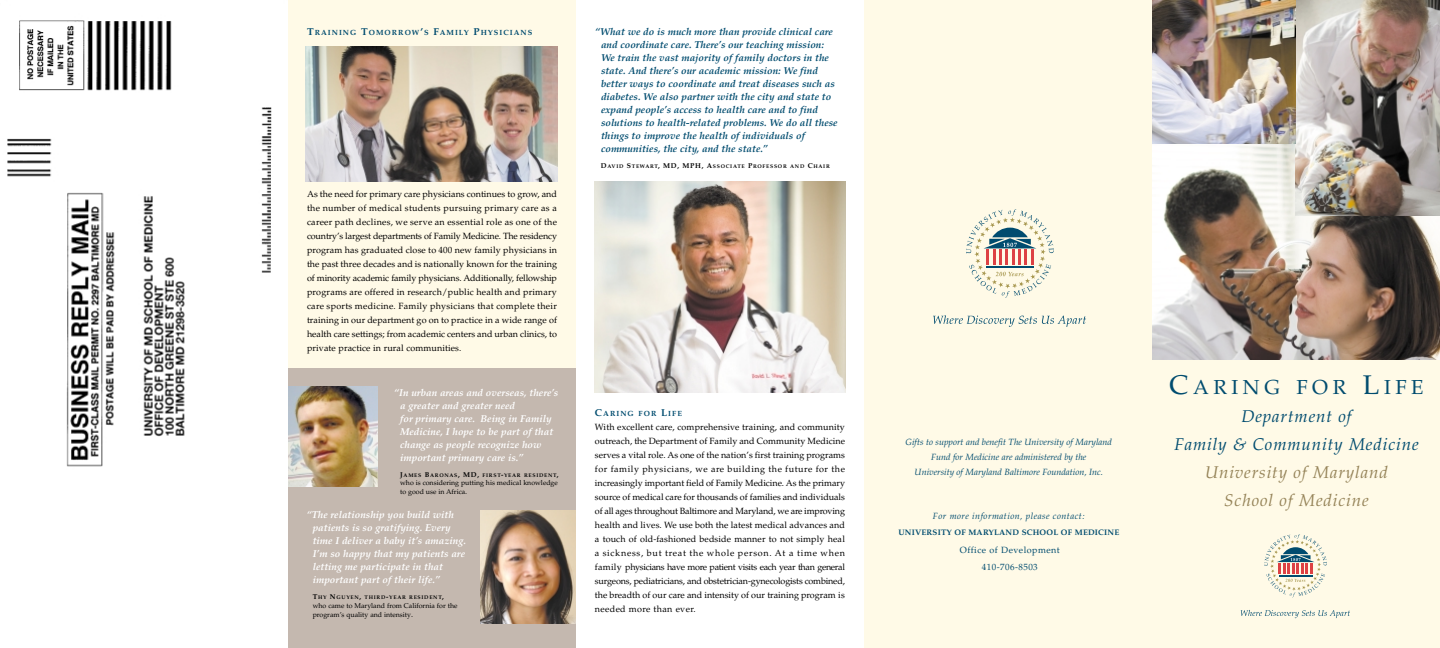
<style>
.page{position:relative;width:1440px;height:648px;background:#fff}
.page>*{position:absolute;margin:0;border:0;box-sizing:border-box;transform-origin:0 0}
.t1{font:20.2px "Palatino";letter-spacing:.225em;color:#004c6f}
.t2{font:italic 17px/28px "Palatino";letter-spacing:.05em;color:#004c6f;text-align:center}
.t3{font:italic 17px/28px "Palatino";letter-spacing:.05em;color:#958358;text-align:center}
.t4{font:italic 700 10px/13px "Palatino";color:#004c6f}
.t5{font:italic 700 10px/13px "Palatino";color:#fff}
.t6{font:9px/14px "Palatino";letter-spacing:.01em;color:#000;text-align:justify}
.t7{font:italic 9px/15px "Palatino";color:#004c6f;text-align:center}
.t8{font:italic 9px "Palatino";letter-spacing:.05em;color:#004c6f}
.t9{font:9px/17px "Palatino";letter-spacing:.05em;color:#004c6f;text-align:center}
.t10{font:700 8px "Palatino";letter-spacing:.025em;color:#004c6f}
.t11{font:700 7.5px "Palatino";letter-spacing:.135em;color:#004c6f}
.t12{font:7px/9.2px "Palatino";color:#000}
.t13{font:700 5.2px "Palatino";letter-spacing:.135em;color:#000}
.s1{font-size:10px}
.s2{font-size:7px}
.s3{font-size:8px}
.s4{font-size:27px}
</style>
<div class="page">
<div style="left:864px;top:0;width:576px;height:648px;background:#fffae7"></div>
<svg style="left:966px;top:209px;width:88px;height:89px"></svg>
<svg style="left:933px;top:315px;width:153px;height:12px"></svg>
<div style="left:288px;top:0;width:288px;height:368px;background:#fffae7"></div>
<svg style="left:1264px;top:534px;width:63px;height:63px"></svg>
<svg style="left:1241px;top:610px;width:109px;height:8px"></svg>
<img style="left:1152px;top:144px;width:288px;height:216px">
<img style="left:1295px;top:0;width:145px;height:216px">
<img style="left:1152px;top:0;width:143px;height:144px">
<img style="left:7px;top:20px;width:265px;height:447px">
<img style="left:306px;top:47px;width:252px;height:135px">
<div style="left:288px;top:368px;width:288px;height:280px;background:#c4b8af"></div>
<img style="left:480px;top:510px;width:96px;height:113px">
<img style="left:288px;top:386px;width:90px;height:101px">
<img style="left:594px;top:181px;width:252px;height:212px">
<p class="t11" style="left:307px;top:30px;width:227px"><span class="s1">T</span>RAINING <span class="s1">T</span>OMORROW<span class="s1">’</span>S <span class="s1">F</span>AMILY <span class="s1">P</span>HYSICIANS</p>
<p class="t6" style="left:307px;top:188px;width:252px">As the need for primary care physicians continues to grow, and the number of medical students pursuing primary care as a career path declines, we serve an essential role as one of the country’s largest departments of Family Medicine. The residency program has graduated close to 400 new family physicians in the past three decades and is nationally known for the training of minority academic family physicians. Additionally, fellowship programs are offered in research/public health and primary care sports medicine. Family physicians that complete their training in our department go on to practice in a wide range of health care settings; from academic centers and urban clinics, to private practice in rural communities.</p>
<p class="t5" style="left:400px;top:387px;width:160px;text-indent:-6px">“In urban areas and overseas, there’s a greater and greater need<br>for primary care. Being in Family<br>Medicine, I hope to be part of that change as people recognize how important primary care is.”</p>
<p class="t13" style="left:400px;top:473px;width:160px"><span class="s2">J</span>AMES <span class="s2">B</span>ARONAS<span class="s2">, MD,</span> FIRST<span class="s2">-</span>YEAR RESIDENT<span class="s2">,</span></p>
<p class="t12" style="left:400px;top:479px;width:159px">who is considering putting his medical knowledge to good use in Africa<span class="s3">.</span></p>
<p class="t5" style="left:313px;top:509px;width:155px;text-indent:-6px">“The relationship you build with patients is so gratifying. Every time I deliver a baby it’s amazing.<br>I’m so happy that my patients are letting me participate in that important part of their life.”</p>
<p class="t13" style="left:313px;top:595px;width:133px"><span class="s2">T</span>HY <span class="s2">N</span>GUYEN<span class="s2">,</span> THIRD<span class="s2">-</span>YEAR RESIDENT<span class="s2">,</span></p>
<p class="t12" style="left:313px;top:601px;width:146px">who came to Maryland from California for the program’s quality and intensity<span class="s3">.</span></p>
<p class="t4" style="left:601px;top:26px;width:238px;text-indent:-6px">“What we do is much more than provide clinical care and coordinate care. There’s our teaching mission:<br>We train the vast majority of family doctors in the state. And there’s our academic mission: We find better ways to coordinate and treat diseases such as diabetes. We also partner with the city and state to expand people’s access to health care and to find solutions to health-related problems. We do all these things to improve the health of individuals of communities, the city, and the state.”</p>
<p class="t13" style="left:601px;top:164px;width:230px"><span class="s2">D</span>AVID <span class="s2">S</span>TEWART<span class="s2">, MD, MPH, A</span>SSOCIATE <span class="s2">P</span>ROFESSOR AND <span class="s2">C</span>HAIR</p>
<p class="t11" style="left:595px;top:410px;width:88px"><span class="s1">C</span>ARING FOR <span class="s1">L</span>IFE</p>
<p class="t6" style="left:595px;top:421px;width:252px">With excellent care, comprehensive training, and community outreach, the Department of Family and Community Medicine serves a vital role. As one of the nation’s first training programs for family physicians, we are building the future for the increasingly important field of Family Medicine. As the primary source of medical care for thousands of families and individuals of all ages throughout Baltimore and Maryland, we are improving health and lives. We use both the latest medical advances and a touch of old-fashioned bedside manner to not simply heal a sickness, but treat the whole person. At a time when family physicians have more patient visits each year than general surgeons, pediatricians, and obstetrician-gynecologists combined, the breadth of our care and intensity of our training program is needed more than ever.</p>
<p class="t7" style="left:906px;top:435px;width:208px">Gifts to support and benefit The University of Maryland<br>Fund for Medicine are administered by the<br>University of Maryland Baltimore Foundation, Inc.</p>
<p class="t8" style="left:933px;top:512px;width:153px">For more information, please contact:</p>
<p class="t10" style="left:899px;top:530px;width:222px">UNIVERSITY OF MARYLAND SCHOOL OF MEDICINE</p>
<p class="t9" style="left:960px;top:543px;width:101px">Office of Development<br>410-706-8503</p>
<h1 class="t1" style="left:1169px;top:379px;width:256px"><span class="s4">C</span>ARING FOR <span class="s4">L</span>IFE</h1>
<h2 class="t2" style="left:1174px;top:404px;width:246px">Department of<br>Family &amp; Community Medicine</h2>
<h2 class="t3" style="left:1205px;top:460px;width:185px">University of Maryland<br>School of Medicine</h2>
</div>
